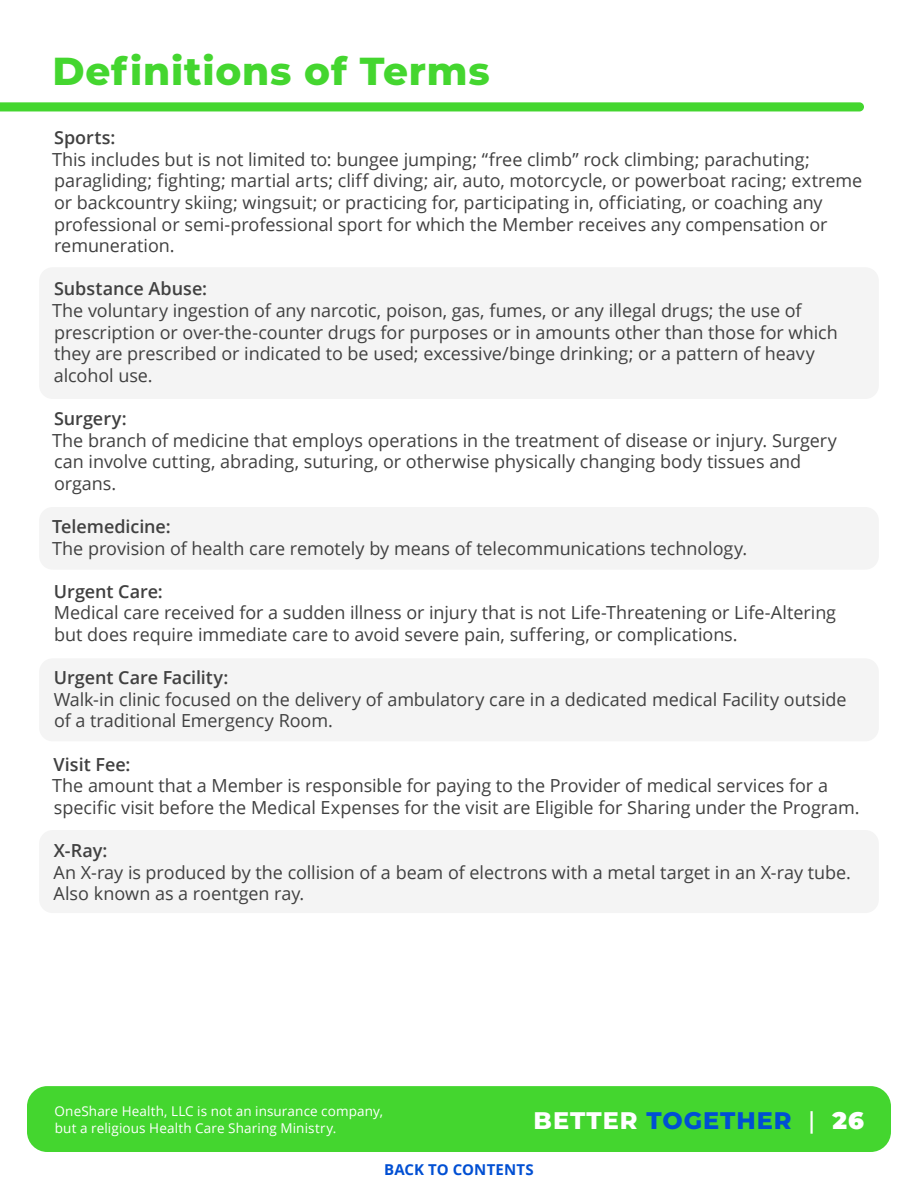
<style>
.page{position:relative;width:918px;height:1188px;background:#fff}
.page>*{position:absolute;margin:0;border:0;box-sizing:border-box;transform-origin:0 0}
.t1{font:800 39px "Montserrat";letter-spacing:.02em;color:#44d62f}
.t2{font:800 24px "Montserrat";letter-spacing:.04em;color:#004fd3}
.t3{font:18px/21.6px "Open Sans";letter-spacing:-.005em;color:#404040}
.t4{font:600 18px "Open Sans";color:#404040}
.t5{font:700 15px "Open Sans";letter-spacing:.015em;color:#004fd3}
.t6{font:13.5px/16.2px "Open Sans";letter-spacing:.01em;color:#fff}
.s1{color:#fff}
.s2{font-weight:500;color:#fff}
.s3{font-weight:900;color:#fff}
</style>
<div class="page">
<div style="left:27px;top:1086px;width:864px;height:66px;background:#44d62f;border-radius:20px"></div>
<svg style="left:0;top:102px;width:864px;height:9px"></svg>
<div style="left:39px;top:267px;width:840px;height:132px;background:#f4f4f4;border-radius:14px"></div>
<div style="left:39px;top:507px;width:840px;height:63px;background:#f4f4f4;border-radius:14px"></div>
<div style="left:39px;top:658px;width:840px;height:83px;background:#f4f4f4;border-radius:14px"></div>
<div style="left:39px;top:830px;width:840px;height:83px;background:#f4f4f4;border-radius:14px"></div>
<h1 class="t1" style="left:52px;top:42px;width:439px">Definitions of Terms</h1>
<p class="t4" style="left:54px;top:125px;width:63px">Sports:</p>
<p class="t3" style="left:52px;top:148px;width:812px">This includes but is not limited to: bungee jumping; “free climb” rock climbing; parachuting; paragliding; fighting; martial arts; cliff diving; air, auto, motorcycle, or powerboat racing; extreme or backcountry skiing; wingsuit; or practicing for, participating in, officiating, or coaching any professional or semi-professional sport for which the Member receives any compensation or remuneration.</p>
<p class="t4" style="left:54px;top:277px;width:154px">Substance Abuse:</p>
<p class="t3" style="left:52px;top:299px;width:787px">The voluntary ingestion of any narcotic, poison, gas, fumes, or any illegal drugs; the use of prescription or over-the-counter drugs for purposes or in amounts other than those for which they are prescribed or indicated to be used; excessive/binge drinking; or a pattern of heavy alcohol use.</p>
<p class="t4" style="left:54px;top:406px;width:74px">Surgery:</p>
<p class="t3" style="left:52px;top:429px;width:786px">The branch of medicine that employs operations in the treatment of disease or injury. Surgery can involve cutting, abrading, suturing, or otherwise physically changing body tissues and organs.</p>
<p class="t4" style="left:52px;top:514px;width:120px">Telemedicine:</p>
<p class="t3" style="left:52px;top:537px;width:697px">The provision of health care remotely by means of telecommunications technology.</p>
<p class="t4" style="left:54px;top:579px;width:110px">Urgent Care:</p>
<p class="t3" style="left:54px;top:602px;width:784px">Medical care received for a sudden illness or injury that is not Life-Threatening or Life-Altering but does require immediate care to avoid severe pain, suffering, or complications.</p>
<p class="t4" style="left:54px;top:665px;width:176px">Urgent Care Facility:</p>
<p class="t3" style="left:54px;top:688px;width:794px">Walk-in clinic focused on the delivery of ambulatory care in a dedicated medical Facility outside of a traditional Emergency Room.</p>
<p class="t4" style="left:53px;top:752px;width:79px">Visit Fee:</p>
<p class="t3" style="left:52px;top:774px;width:809px">The amount that a Member is responsible for paying to the Provider of medical services for a specific visit before the Medical Expenses for the visit are Eligible for Sharing under the Program.</p>
<p class="t4" style="left:54px;top:838px;width:55px">X-Ray:</p>
<p class="t3" style="left:54px;top:861px;width:799px">An X-ray is produced by the collision of a beam of electrons with a metal target in an X-ray tube.<br>Also known as a roentgen ray.</p>
<p class="t6" style="left:55px;top:1103px;width:330px">OneShare Health, LLC is not an insurance company, but a religious Health Care Sharing Ministry.</p>
<h2 class="t2" style="left:534px;top:1103px;width:332px"><span class="s1">BETTER</span> TOGETHER <span class="s2">|</span> <span class="s3">26</span></h2>
<p class="t5" style="left:384px;top:1159px;width:151px">BACK TO CONTENTS</p>
</div>
